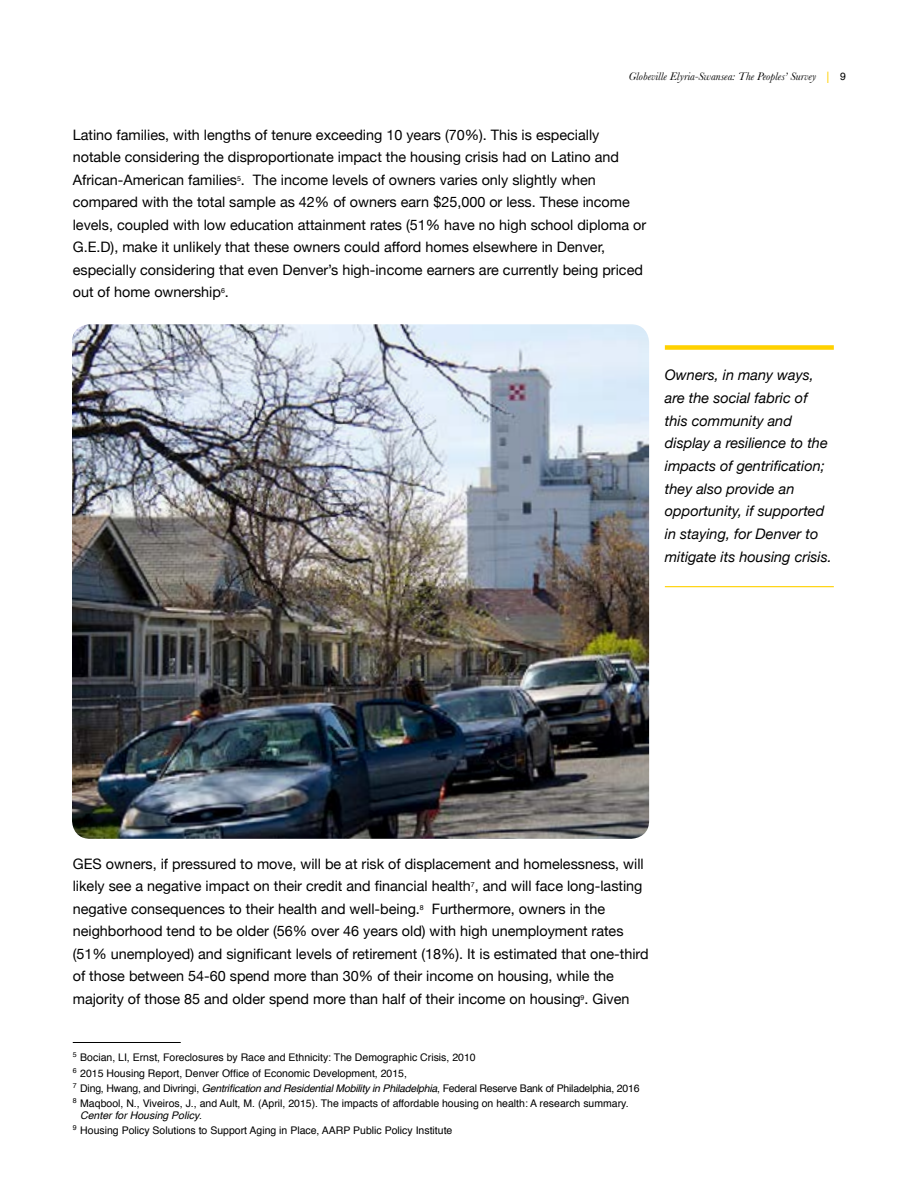
<style>
.page{position:relative;width:918px;height:1188px;background:#fff}
.page>*{position:absolute;margin:0;border:0;box-sizing:border-box;transform-origin:0 0}
.t1{font:italic 14.55px/22.6px "Helvetica Neue";color:#000}
.t2{font:14.4px/22.5px "Helvetica Neue";color:#000}
.t3{font:italic 11.4px "Baskerville";color:#000}
.t4{font:10.5px/15.3px "Helvetica";color:#000}
.s1{font-family:"Helvetica";font-style:normal;font-size:15.75px;color:#ffd100}
.s2{font-family:"Helvetica";font-style:normal;font-size:10.5px}
.s3{font-style:italic}
</style>
<div class="page">
<hr style="left:73px;top:1042px;width:108px;height:1px;background:#000">
<img style="left:72px;top:324px;width:577px;height:515px">
<div style="left:665px;top:345px;width:169px;height:5px;background:#ffd100"></div>
<hr style="left:665px;top:586px;width:169px;height:1px;background:#ffd100">
<p class="t3" style="left:629px;top:69px;width:219px">Globeville Elyria-Swansea: The Peoples’ Survey <span class="s1">|</span> <span class="s2">9</span></p>
<p class="t2" style="left:73px;top:124px;width:575px">Latino families, with lengths of tenure exceeding 10 years (70%). This is especially notable considering the disproportionate impact the housing crisis had on Latino and African-American families<sup>5</sup>. The income levels of owners varies only slightly when compared with the total sample as 42% of owners earn $25,000 or less. These income levels, coupled with low education attainment rates (51% have no high school diploma or G.E.D), make it unlikely that these owners could afford homes elsewhere in Denver, especially considering that even Denver’s high-income earners are currently being priced out of home ownership<sup>6</sup>.</p>
<p class="t1" style="left:665px;top:364px;width:168px">Owners, in many ways, are the social fabric of this community and display a resilience to the impacts of gentrification; they also provide an opportunity, if supported in staying, for Denver to mitigate its housing crisis.</p>
<p class="t2" style="left:73px;top:853px;width:577px">GES owners, if pressured to move, will be at risk of displacement and homelessness, will likely see a negative impact on their credit and financial health<sup>7</sup>, and will face long-lasting negative consequences to their health and well-being.<sup>8</sup> Furthermore, owners in the neighborhood tend to be older (56% over 46 years old) with high unemployment rates (51% unemployed) and significant levels of retirement (18%). It is estimated that one-third of those between 54-60 spend more than 30% of their income on housing, while the majority of those 85 and older spend more than half of their income on housing<sup>9</sup>. Given</p>
<p class="t4" style="left:73px;top:1050px;width:568px"><sup>5</sup> Bocian, LI, Ernst, Foreclosures by Race and Ethnicity: The Demographic Crisis, 2010<br><sup>6</sup> 2015 Housing Report, Denver Office of Economic Development, 2015,<br><sup>7</sup> Ding, Hwang, and Divringi, <span class="s3">Gentrification and Residential Mobility in Philadelphia</span>, Federal Reserve Bank of Philadelphia, 2016<br><sup>8</sup> Maqbool, N., Viveiros, J., and Ault, M. (April, 2015). The impacts of affordable housing on health: A research summary.</p>
<p class="t4" style="left:73px;top:1108px;width:381px;text-indent:7px"><span class="s3">Center for Housing Policy</span>.<br><sup>9</sup> Housing Policy Solutions to Support Aging in Place, AARP Public Policy Institute</p>
</div>
